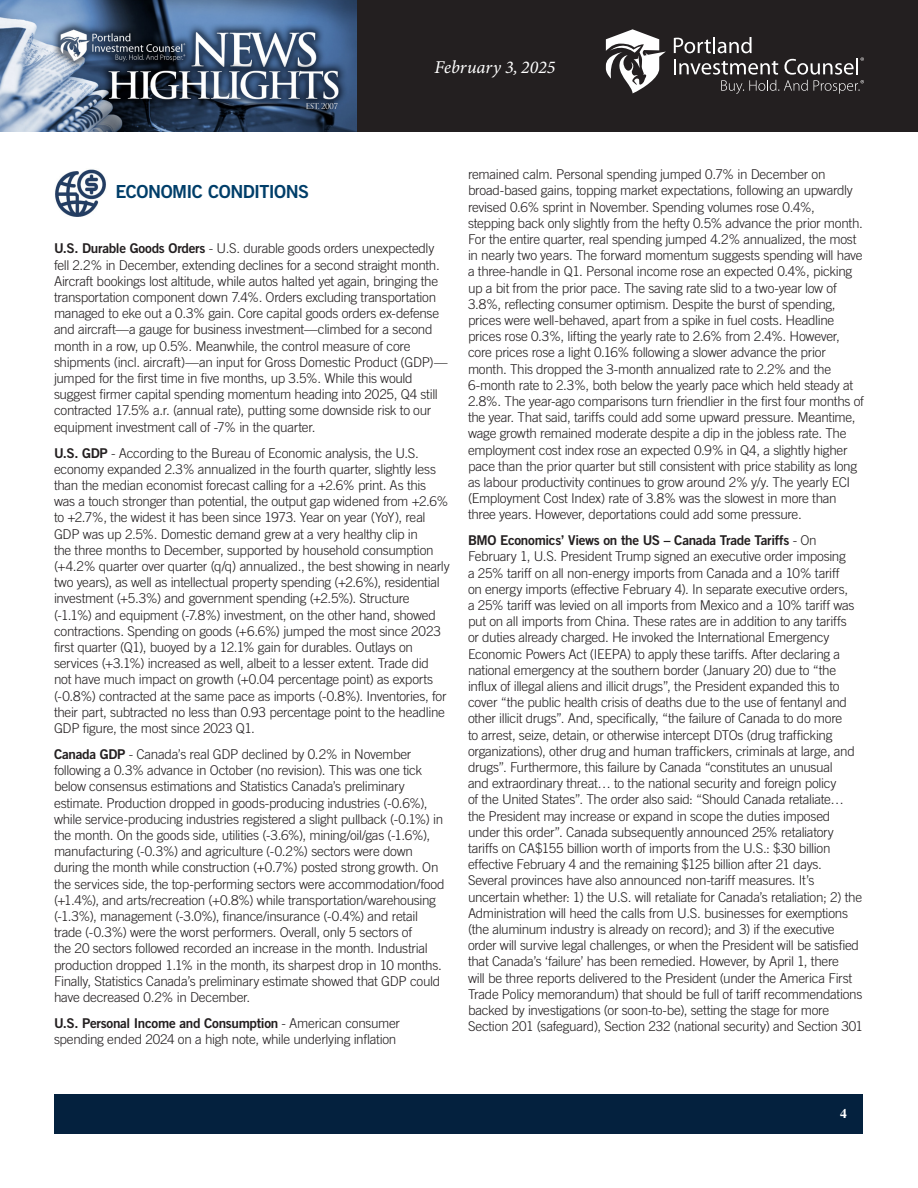
<style>
.page{position:relative;width:918px;height:1188px;background:#fff}
.page>*{position:absolute;margin:0;border:0;box-sizing:border-box;transform-origin:0 0}
.Article_-_Body{font:18px "Trade Gothic Bold Two";letter-spacing:-.03em;color:#003e69}
.t1{font:italic 18px "Minion Variable Concept";color:#fff}
.Article_-_Body-2{font:300 13.5px/16.2px "Trade Gothic";letter-spacing:-.02em;color:#231f20}
.t2{font:700 13.5px "Times";color:#fff}
.s1{font-family:"Trade Gothic Bold Two";font-weight:400}
</style>
<div class="page">
<div style="left:356px;top:0;width:562px;height:132px;background:#231f20"></div>
<img style="left:0;top:0;width:356px;height:132px">
<svg style="left:674px;top:37px;width:190px;height:57px"></svg>
<svg style="left:606px;top:29px;width:60px;height:64px"></svg>
<div style="left:55px;top:1094px;width:808px;height:39px;background:#04213e"></div>
<img style="left:55px;top:169px;width:51px;height:48px">
<h1 class="t1" style="left:434px;top:55px;width:123px">February 3, 2025</h1>
<p class="Article_-_Body" style="left:115px;top:180px;width:195px">ECONOMIC CONDITIONS</p>
<p class="Article_-_Body-2" style="left:54px;top:240px;width:395px"><span class="s1">U.S. Durable Goods Orders</span> - U.S. durable goods orders unexpectedly fell 2.2% in December, extending declines for a second straight month.<br>Aircraft bookings lost altitude, while autos halted yet again, bringing the transportation component down 7.4%. Orders excluding transportation managed to eke out a 0.3% gain. Core capital goods orders ex-defense and aircraft—a gauge for business investment—climbed for a second month in a row, up 0.5%. Meanwhile, the control measure of core shipments (incl. aircraft)—an input for Gross Domestic Product (GDP)— jumped for the first time in five months, up 3.5%. While this would suggest firmer capital spending momentum heading into 2025, Q4 still contracted 17.5% a.r. (annual rate), putting some downside risk to our equipment investment call of -7% in the quarter.</p>
<p class="Article_-_Body-2" style="left:54px;top:445px;width:397px"><span class="s1">U.S. GDP</span> - According to the Bureau of Economic analysis, the U.S. economy expanded 2.3% annualized in the fourth quarter, slightly less than the median economist forecast calling for a +2.6% print. As this was a touch stronger than potential, the output gap widened from +2.6% to +2.7%, the widest it has been since 1973. Year on year (YoY), real GDP was up 2.5%. Domestic demand grew at a very healthy clip in<br>the three months to December, supported by household consumption (+4.2% quarter over quarter (q/q) annualized., the best showing in nearly two years), as well as intellectual property spending (+2.6%), residential investment (+5.3%) and government spending (+2.5%). Structure (-1.1%) and equipment (-7.8%) investment, on the other hand, showed contractions. Spending on goods (+6.6%) jumped the most since 2023 first quarter (Q1), buoyed by a 12.1% gain for durables. Outlays on services (+3.1%) increased as well, albeit to a lesser extent. Trade did not have much impact on growth (+0.04 percentage point) as exports (-0.8%) contracted at the same pace as imports (-0.8%). Inventories, for their part, subtracted no less than 0.93 percentage point to the headline GDP figure, the most since 2023 Q1.</p>
<p class="Article_-_Body-2" style="left:54px;top:746px;width:392px"><span class="s1">Canada GDP</span> - Canada’s real GDP declined by 0.2% in November following a 0.3% advance in October (no revision). This was one tick below consensus estimations and Statistics Canada’s preliminary estimate. Production dropped in goods-producing industries (-0.6%), while service-producing industries registered a slight pullback (-0.1%) in the month. On the goods side, utilities (-3.6%), mining/oil/gas (-1.6%), manufacturing (-0.3%) and agriculture (-0.2%) sectors were down during the month while construction (+0.7%) posted strong growth. On the services side, the top-performing sectors were accommodation/food (+1.4%), and arts/recreation (+0.8%) while transportation/warehousing (-1.3%), management (-3.0%), finance/insurance (-0.4%) and retail trade (-0.3%) were the worst performers. Overall, only 5 sectors of<br>the 20 sectors followed recorded an increase in the month. Industrial production dropped 1.1% in the month, its sharpest drop in 10 months.<br>Finally, Statistics Canada’s preliminary estimate showed that GDP could have decreased 0.2% in December.</p>
<p class="Article_-_Body-2" style="left:54px;top:1015px;width:348px"><span class="s1">U.S. Personal Income and Consumption</span> - American consumer spending ended 2024 on a high note, while underlying inflation</p>
<p class="Article_-_Body-2" style="left:468px;top:166px;width:397px">remained calm. Personal spending jumped 0.7% in December on broad-based gains, topping market expectations, following an upwardly revised 0.6% sprint in November. Spending volumes rose 0.4%, stepping back only slightly from the hefty 0.5% advance the prior month.<br>For the entire quarter, real spending jumped 4.2% annualized, the most in nearly two years. The forward momentum suggests spending will have a three-handle in Q1. Personal income rose an expected 0.4%, picking up a bit from the prior pace. The saving rate slid to a two-year low of 3.8%, reflecting consumer optimism. Despite the burst of spending, prices were well-behaved, apart from a spike in fuel costs. Headline prices rose 0.3%, lifting the yearly rate to 2.6% from 2.4%. However, core prices rose a light 0.16% following a slower advance the prior month. This dropped the 3-month annualized rate to 2.2% and the 6-month rate to 2.3%, both below the yearly pace which held steady at 2.8%. The year-ago comparisons turn friendlier in the first four months of the year. That said, tariffs could add some upward pressure. Meantime, wage growth remained moderate despite a dip in the jobless rate. The employment cost index rose an expected 0.9% in Q4, a slightly higher pace than the prior quarter but still consistent with price stability as long as labour productivity continues to grow around 2% y/y. The yearly ECI (Employment Cost Index) rate of 3.8% was the slowest in more than three years. However, deportations could add some pressure.</p>
<p class="Article_-_Body-2" style="left:468px;top:532px;width:397px"><span class="s1">BMO Economics’ Views on the US – Canada Trade Tariffs</span> - On February 1, U.S. President Trump signed an executive order imposing<br>a 25% tariff on all non-energy imports from Canada and a 10% tariff<br>on energy imports (effective February 4). In separate executive orders,<br>a 25% tariff was levied on all imports from Mexico and a 10% tariff was put on all imports from China. These rates are in addition to any tariffs<br>or duties already charged. He invoked the International Emergency Economic Powers Act (IEEPA) to apply these tariffs. After declaring a national emergency at the southern border (January 20) due to “the influx of illegal aliens and illicit drugs”, the President expanded this to cover “the public health crisis of deaths due to the use of fentanyl and other illicit drugs”. And, specifically, “the failure of Canada to do more<br>to arrest, seize, detain, or otherwise intercept DTOs (drug trafficking organizations), other drug and human traffickers, criminals at large, and drugs”. Furthermore, this failure by Canada “constitutes an unusual<br>and extraordinary threat… to the national security and foreign policy<br>of the United States”. The order also said: “Should Canada retaliate… the President may increase or expand in scope the duties imposed under this order”. Canada subsequently announced 25% retaliatory tariffs on CA$155 billion worth of imports from the U.S.: $30 billion effective February 4 and the remaining $125 billion after 21 days.<br>Several provinces have also announced non-tariff measures. It’s uncertain whether: 1) the U.S. will retaliate for Canada’s retaliation; 2) the Administration will heed the calls from U.S. businesses for exemptions (the aluminum industry is already on record); and 3) if the executive order will survive legal challenges, or when the President will be satisfied that Canada’s ‘failure’ has been remedied. However, by April 1, there<br>will be three reports delivered to the President (under the America First Trade Policy memorandum) that should be full of tariff recommendations backed by investigations (or soon-to-be), setting the stage for more Section 201 (safeguard), Section 232 (national security) and Section 301</p>
<p class="t2" style="left:840px;top:1100px;width:8px">4</p>
</div>
